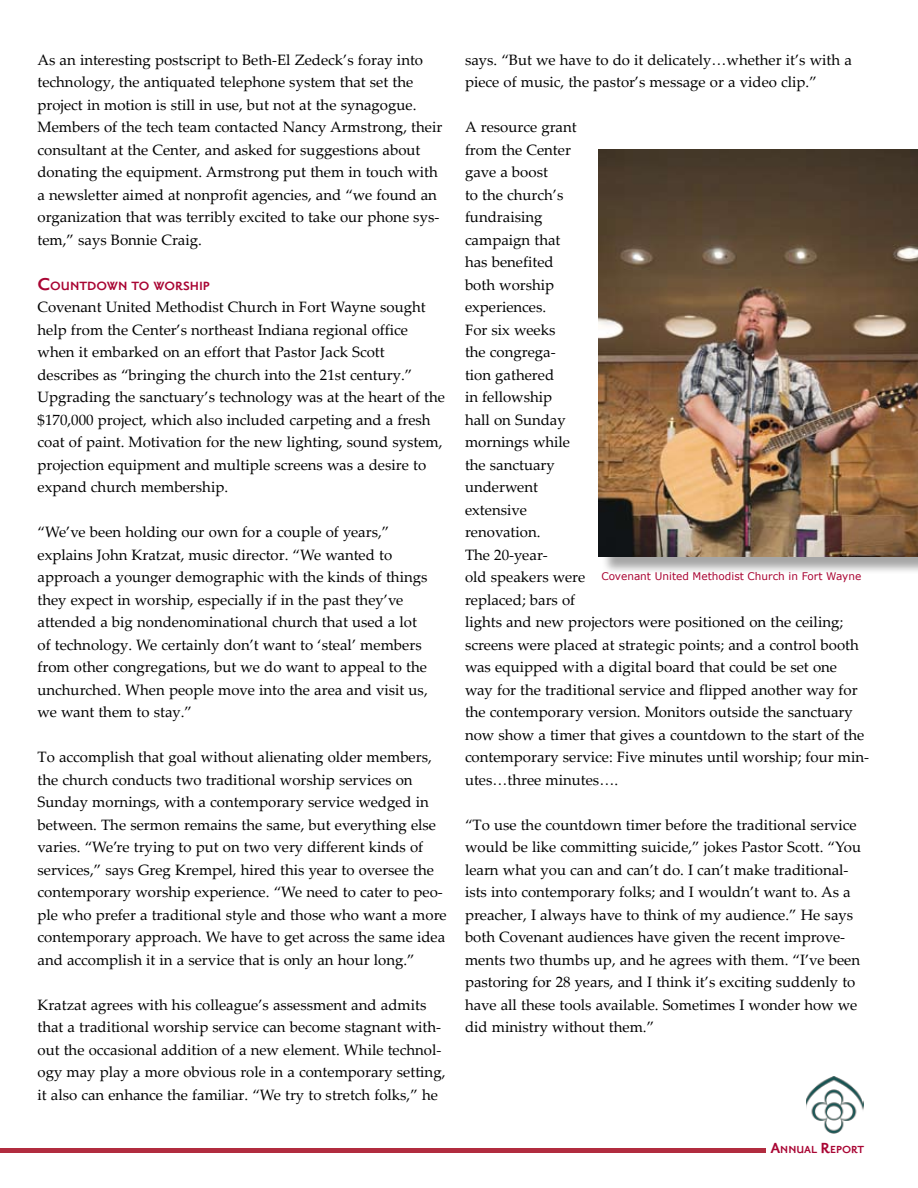
<style>
.page{position:relative;width:918px;height:1188px;background:#fff}
.page>*{position:absolute;margin:0;border:0;box-sizing:border-box;transform-origin:0 0}
.t1{font:15px/22.5px "Palatino Linotype";color:#000}
.t2{font:700 14.7px "Priori San";color:#a90533}
.t3{font:700 12.6px "Priori San";color:#a90533}
.t4{font:10.5px "Verdana";color:#a90533}
.s1{font-size:21px}
.s2{font-size:18px}
</style>
<div class="page">
<div style="left:0;top:1148px;width:765px;height:5px;background:#b12c3f"></div>
<img style="left:806px;top:1076px;width:58px;height:58px">
<div style="left:601px;top:151px;width:317px;height:430px;background:#000;opacity:.35"></div>
<img style="left:599px;top:149px;width:319px;height:407px">
<p class="t1" style="left:38px;top:48px;width:406px">As an interesting postscript to Beth-El Zedeck’s foray into technology, the antiquated telephone system that set the project in motion is still in use, but not at the synagogue.<br>Members of the tech team contacted Nancy Armstrong, their consultant at the Center, and asked for suggestions about donating the equipment. Armstrong put them in touch with a newsletter aimed at nonprofit agencies, and “we found an organization that was terribly excited to take our phone sys&shy;tem,” says Bonnie Craig.</p>
<p class="t2" style="left:38px;top:278px;width:174px"><span class="s1">C</span>ountdown to worshi p</p>
<p class="t1" style="left:38px;top:296px;width:409px">Covenant United Methodist Church in Fort Wayne sought help from the Center’s northeast Indiana regional office when it embarked on an effort that Pastor Jack Scott describes as “bringing the church into the 21st century.” Upgrading the sanctuary’s technology was at the heart of the $170,000 project, which also included carpeting and a fresh coat of paint. Motivation for the new lighting, sound system, projection equipment and multiple screens was a desire to expand church membership.</p>
<p class="t1" style="left:38px;top:521px;width:392px">“We’ve been holding our own for a couple of years,” explains John Kratzat, music director. “We wanted to approach a younger demographic with the kinds of things they expect in worship, especially if in the past they’ve attended a big nondenominational church that used a lot of technology. We certainly don’t want to ‘steal’ members from other congregations, but we do want to appeal to the unchurched. When people move into the area and visit us, we want them to stay.”</p>
<p class="t1" style="left:38px;top:746px;width:411px">To accomplish that goal without alienating older members, the church conducts two traditional worship services on Sunday mornings, with a contemporary service wedged in between. The sermon remains the same, but everything else varies. “We’re trying to put on two very different kinds of services,” says Greg Krempel, hired this year to oversee the contemporary worship experience. “We need to cater to peo&shy;ple who prefer a traditional style and those who want a more contemporary approach. We have to get across the same idea and accomplish it in a service that is only an hour long.”</p>
<p class="t1" style="left:38px;top:993px;width:409px">Kratzat agrees with his colleague’s assessment and admits that a traditional worship service can become stagnant with&shy;out the occasional addition of a new element. While technol&shy;ogy may play a more obvious role in a contemporary setting, it also can enhance the familiar. “We try to stretch folks,” he</p>
<p class="t1" style="left:465px;top:48px;width:388px">says. “But we have to do it delicately…whether it’s with a piece of music, the pastor’s message or a video clip.”</p>
<p class="t1" style="left:465px;top:116px;width:406px">A resource grant<br>from the Center<br>gave a boost<br>to the church’s<br>fundraising<br>campaign that<br>has benefited<br>both worship<br>experiences.<br>For six weeks<br>the congrega-<br>tion gathered<br>in fellowship<br>hall on Sunday<br>mornings while<br>the sanctuary<br>underwent<br>extensive<br>renovation.<br>The 20-year-<br>old speakers were<br>replaced; bars of<br>lights and new projectors were positioned on the ceiling; screens were placed at strategic points; and a control booth was equipped with a digital board that could be set one<br>way for the traditional service and flipped another way for the contemporary version. Monitors outside the sanctuary now show a timer that gives a countdown to the start of the contemporary service: Five minutes until worship; four min&shy;utes…three minutes….</p>
<p class="t1" style="left:465px;top:813px;width:398px">“To use the countdown timer before the traditional service would be like committing suicide,” jokes Pastor Scott. “You learn what you can and can’t do. I can’t make traditional&shy;ists into contemporary folks; and I wouldn’t want to. As a preacher, I always have to think of my audience.” He says both Covenant audiences have given the recent improve&shy;ments two thumbs up, and he agrees with them. “I’ve been pastoring for 28 years, and I think it’s exciting suddenly to have all these tools available. Sometimes I wonder how we did ministry without them.”</p>
<p class="t4" style="left:601px;top:569px;width:262px">Covenant United Methodist Church in Fort Wayne</p>
<p class="t3" style="left:770px;top:1143px;width:95px"><span class="s2">A</span>nnual <span class="s2">R</span>eport</p>
</div>
